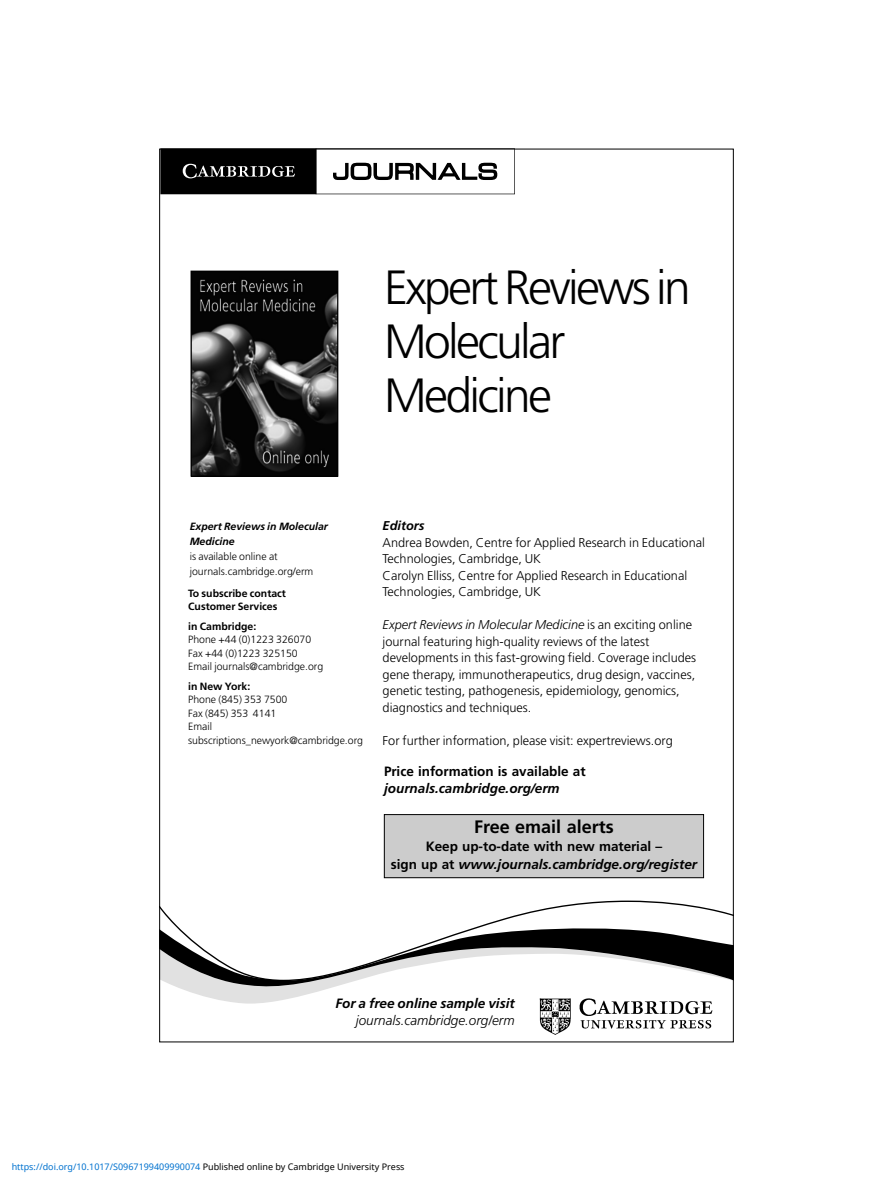
<style>
.page{position:relative;width:893px;height:1191px;background:#fff}
.page>*{position:absolute;margin:0;border:0;box-sizing:border-box;transform-origin:0 0}
.t1{font:300 48px/54px "Frutiger LT Std";letter-spacing:-.055em;color:#000}
.t2{font:700 18px "Frutiger LT Std";color:#000}
.t3{font:700 13.5px/18px "Frutiger LT Std";color:#000;text-align:center}
.t4{font:italic 700 13.5px "Frutiger LT Std";color:#000}
.t5{font:italic 300 13.5px "Frutiger LT Std";color:#000}
.t6{font:300 12.75px/16.5px "Frutiger LT Std";color:#000}
.t7{font:italic 700 12.75px "Frutiger LT Std";color:#000}
.t8{font:300 10.5px/13.5px "Frutiger LT Std";color:#000}
.t9{font:700 10.5px/13.5px "Frutiger LT Std";color:#000}
.t10{font:italic 700 10.5px/15px "Frutiger LT Std";color:#000}
.t11{font:9px "Noto Sans";color:#0172cf}
.s1{font-style:italic}
.s2{color:#000}
</style>
<div class="page">
<svg style="left:161px;top:151px;width:354px;height:43px"></svg>
<svg style="left:161px;top:900px;width:570px;height:22px"></svg>
<svg style="left:161px;top:922px;width:570px;height:81px"></svg>
<img style="left:539px;top:998px;width:175px;height:37px">
<div style="left:384px;top:814px;width:319px;height:63px;background:#ccc"></div>
<div style="left:384px;top:814px;width:320px;height:64px;border:1px solid #000"></div>
<img style="left:193px;top:273px;width:143px;height:201px">
<div style="left:191px;top:271px;width:147px;height:205px;border:1px solid #000"></div>
<h1 class="t1" style="left:384px;top:262px;width:308px">Expert Reviews in<br>Molecular<br>Medicine</h1>
<p class="t10" style="left:190px;top:519px;width:140px">Expert Reviews in Molecular<br>Medicine</p>
<p class="t8" style="left:190px;top:549px;width:125px;line-height:15px">is available online at journals.cambridge.org/erm</p>
<p class="t9" style="left:188px;top:586px;width:99px">To subscribe contact<br>Customer Services</p>
<p class="t9" style="left:188px;top:619px;width:70px">in Cambridge:</p>
<p class="t8" style="left:188px;top:633px;width:136px">Phone +44 (0)1223 326070<br>Fax +44 (0)1223 325150<br>Email journals@cambridge.org</p>
<p class="t9" style="left:188px;top:679px;width:64px">in New York:</p>
<p class="t8" style="left:188px;top:693px;width:176px">Phone (845) 353 7500<br>Fax (845) 353 4141<br>Email subscriptions_newyork@cambridge.org</p>
<p class="t7" style="left:383px;top:520px;width:43px">Editors</p>
<p class="t6" style="left:383px;top:534px;width:324px">Andrea Bowden, Centre for Applied Research in Educational Technologies, Cambridge, UK<br>Carolyn Elliss, Centre for Applied Research in Educational Technologies, Cambridge, UK</p>
<p class="t6" style="left:383px;top:617px;width:315px"><span class="s1">Expert Reviews in Molecular Medicine</span> is an exciting online journal featuring high-quality reviews of the latest developments in this fast-growing field. Coverage includes gene therapy, immunotherapeutics, drug design, vaccines, genetic testing, pathogenesis, epidemiology, genomics, diagnostics and techniques.</p>
<p class="t6" style="left:383px;top:732px;width:292px">For further information, please visit: expertreviews.org</p>
<p class="t3" style="left:384px;top:763px;width:203px">Price information is available at</p>
<p class="t4" style="left:384px;top:782px;width:177px">journals.cambridge.org/erm</p>
<h2 class="t2" style="left:474px;top:819px;width:141px">Free email alerts</h2>
<p class="t3" style="left:391px;top:837px;width:308px">Keep up-to-date with new material –<br>sign up at <span class="s1">www.journals.cambridge.org/register</span></p>
<p class="t4" style="left:335px;top:998px;width:181px">For a free online sample visit</p>
<p class="t5" style="left:356px;top:1014px;width:160px">journals.cambridge.org/erm</p>
<p class="t11" style="left:12px;top:1160px;width:394px">https://doi.org/10.1017/S0967199409990074 <span class="s2">Published online by Cambridge University Press</span></p>
</div>
